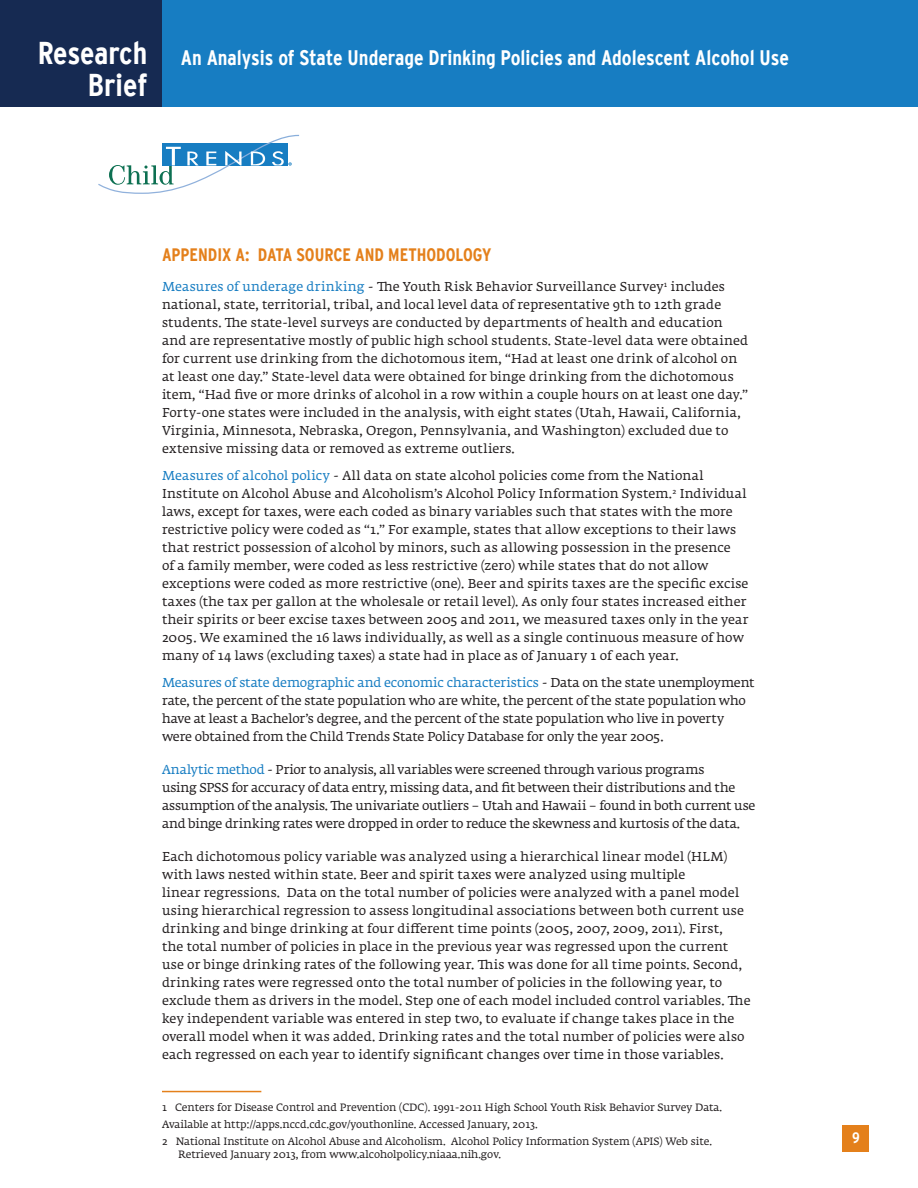
<style>
.page{position:relative;width:918px;height:1188px;background:#fff}
.page>*{position:absolute;margin:0;border:0;box-sizing:border-box;transform-origin:0 0}
.t1{font:700 condensed 31.5px/31.5px "Interstate";letter-spacing:-.005em;color:#fff;text-align:right}
.t2{font:700 condensed 21px "Interstate";color:#fff}
.ChT-Heading_no_rule{font:700 condensed 18px "Interstate";color:#e4801b}
.t3{font:700 condensed 15px "Interstate";color:#fff}
.ChT-Copy{font:12.75px/18px "Fedra Serif A Std";letter-spacing:.01em;color:#231f20}
.ChT-Copy-2{font:12.75px/18px "Fedra Serif A Std";letter-spacing:-.015em;color:#231f20}
.ChT-Copy-3{font:12.75px/18px "Fedra Serif A Std";letter-spacing:-.01em;color:#231f20}
.ChT-Footnote{font:10.5px/12.8px "Fedra Serif A Std";color:#231f20}
.s1{color:#177dc2}
</style>
<div class="page">
<div style="left:0;top:0;width:918px;height:106px;background:#177dc2"></div>
<svg style="left:98px;top:135px;width:201px;height:59px"></svg>
<div style="left:842px;top:1125px;width:27px;height:27px;background:#e4801b"></div>
<div style="left:0;top:0;width:162px;height:106px;background:#162a52"></div>
<hr style="left:162px;top:1091px;width:99px;height:1px;background:#e4801b">
<h1 class="t1" style="left:38px;top:37px;width:111px">Research<br>Brief</h1>
<h2 class="t2" style="left:181px;top:46px;width:610px">An Analysis of State Underage Drinking Policies and Adolescent Alcohol Use</h2>
<p class="ChT-Heading_no_rule" style="left:162px;top:245px;width:331px">APPENDIX A: DATA SOURCE AND METHODOLOGY</p>
<p class="ChT-Copy" style="left:162px;top:279px;width:588px"><span class="s1">Measures of underage drinking</span> - The Youth Risk Behavior Surveillance Survey<sup>1</sup> includes national, state, territorial, tribal, and local level data of representative 9th to 12th grade students. The state-level surveys are conducted by departments of health and education and are representative mostly of public high school students. State-level data were obtained for current use drinking from the dichotomous item, “Had at least one drink of alcohol on at least one day.” State-level data were obtained for binge drinking from the dichotomous item, “Had five or more drinks of alcohol in a row within a couple hours on at least one day.” Forty-one states were included in the analysis, with eight states (Utah, Hawaii, California, Virginia, Minnesota, Nebraska, Oregon, Pennsylvania, and Washington) excluded due to extensive missing data or removed as extreme outliers.</p>
<p class="ChT-Copy" style="left:162px;top:468px;width:588px"><span class="s1">Measures of alcohol policy</span> - All data on state alcohol policies come from the National Institute on Alcohol Abuse and Alcoholism’s Alcohol Policy Information System.<sup>2</sup> Individual laws, except for taxes, were each coded as binary variables such that states with the more restrictive policy were coded as “1.” For example, states that allow exceptions to their laws that restrict possession of alcohol by minors, such as allowing possession in the presence<br>of a family member, were coded as less restrictive (zero) while states that do not allow exceptions were coded as more restrictive (one). Beer and spirits taxes are the specific excise taxes (the tax per gallon at the wholesale or retail level). As only four states increased either their spirits or beer excise taxes between 2005 and 2011, we measured taxes only in the year 2005. We examined the 16 laws individually, as well as a single continuous measure of how many of 14 laws (excluding taxes) a state had in place as of January 1 of each year.</p>
<p class="ChT-Copy-3" style="left:162px;top:675px;width:594px"><span class="s1">Measures of state demographic and economic characteristics</span> - Data on the state unemployment rate, the percent of the state population who are white, the percent of the state population who have at least a Bachelor’s degree, and the percent of the state population who live in poverty were obtained from the Child Trends State Policy Database for only the year 2005.</p>
<p class="ChT-Copy-2" style="left:162px;top:762px;width:595px"><span class="s1">Analytic method</span> - Prior to analysis, all variables were screened through various programs<br>using SPSS for accuracy of data entry, missing data, and fit between their distributions and the assumption of the analysis. The univariate outliers – Utah and Hawaii – found in both current use and binge drinking rates were dropped in order to reduce the skewness and kurtosis of the data.</p>
<p class="ChT-Copy" style="left:162px;top:849px;width:590px">Each dichotomous policy variable was analyzed using a hierarchical linear model (HLM) with laws nested within state. Beer and spirit taxes were analyzed using multiple<br>linear regressions. Data on the total number of policies were analyzed with a panel model using hierarchical regression to assess longitudinal associations between both current use drinking and binge drinking at four different time points (2005, 2007, 2009, 2011). First,<br>the total number of policies in place in the previous year was regressed upon the current use or binge drinking rates of the following year. This was done for all time points. Second, drinking rates were regressed onto the total number of policies in the following year, to exclude them as drivers in the model. Step one of each model included control variables. The key independent variable was entered in step two, to evaluate if change takes place in the overall model when it was added. Drinking rates and the total number of policies were also each regressed on each year to identify significant changes over time in those variables.</p>
<p class="ChT-Footnote" style="left:162px;top:1102px;width:562px">1 Centers for Disease Control and Prevention (CDC). 1991-2011 High School Youth Risk Behavior Survey Data.</p>
<p class="ChT-Footnote" style="left:162px;top:1119px;width:377px">Available at http://apps.nccd.cdc.gov/youthonline. Accessed January, 2013.</p>
<p class="ChT-Footnote" style="left:178px;top:1136px;width:535px;text-indent:-16px">2 National Institute on Alcohol Abuse and Alcoholism. Alcohol Policy Information System (APIS) Web site.<br>Retrieved January 2013, from www.alcoholpolicy.niaaa.nih.gov.</p>
<p class="t3" style="left:852px;top:1129px;width:9px">9</p>
</div>
